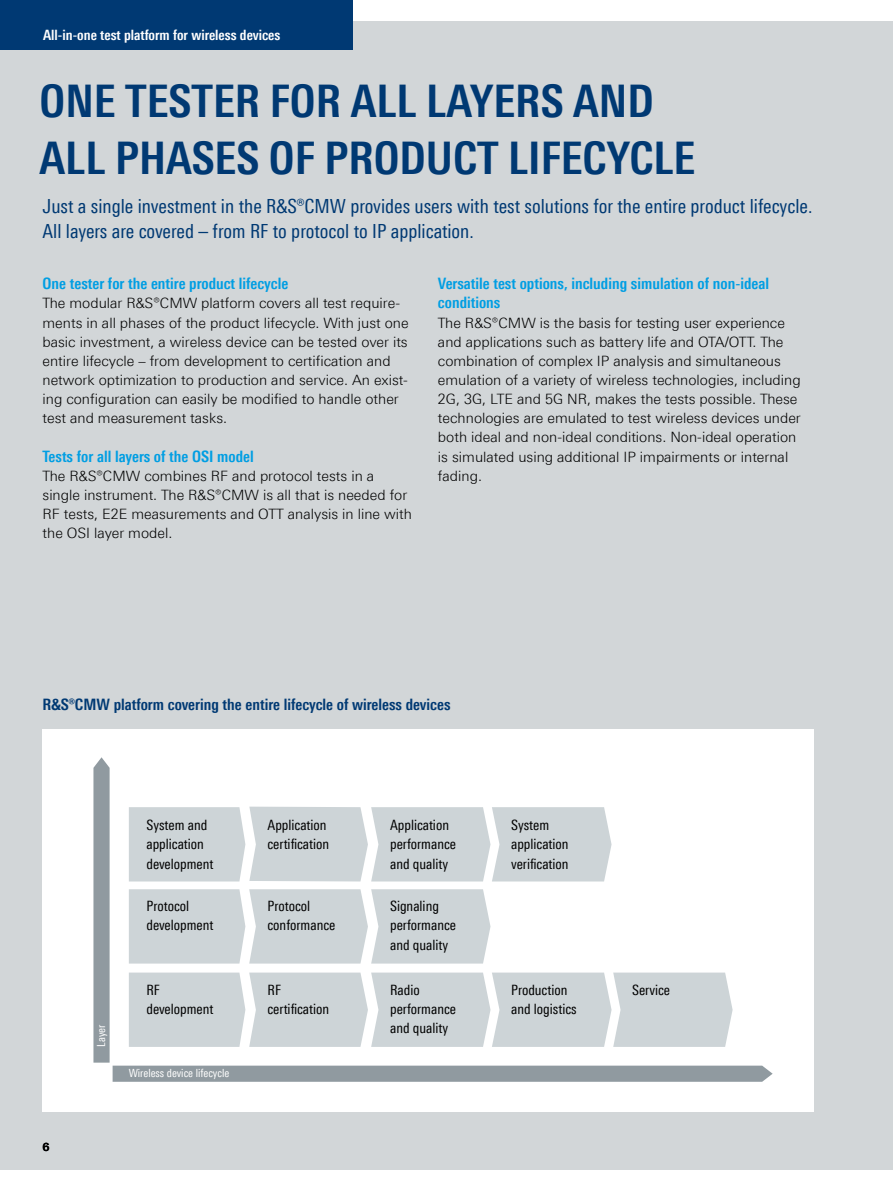
<style>
.page{position:relative;width:893px;height:1191px;background:#fff}
.page>*{position:absolute;margin:0;border:0;box-sizing:border-box;transform-origin:0 0}
.Seiten_Headline_30Pt{font:700 45px/57.4px "Linotype Univers 620 Cn";color:#003973}
.Teaser{font:19.5px/25.3px "Linotype Univers 420 Cn";color:#003973}
.Absatzfett_cyan{font:700 15.75px/19.2px "Linotype Univers 620 Cn";color:#009ee3}
.Grafiküberschrift{font:700 15.75px "Linotype Univers 620 Cn";color:#003973}
.Haupttext_ohne_Absta{font:300 14.25px/19.2px "Linotype Univers 330";color:#000}
.t1{font:14.25px/19.2px "Linotype Univers 420 Cn";color:#000}
.Registertext_schwarz{font:700 14.25px "Linotype Univers 620 Cn";color:#fff}
.t2{font:11.25px "Linotype Univers 420 Cn";color:#fff}
.t3{font:700 11.25px "Linotype Univers 630";color:#000}
</style>
<div class="page">
<div style="left:0;top:21px;width:893px;height:1148px;background:#d2d6d8"></div>
<div style="left:43px;top:729px;width:771px;height:383px;background:#fff"></div>
<svg style="left:93px;top:757px;width:680px;height:324px"></svg>
<div style="left:0;top:0;width:353px;height:50px;background:#003973"></div>
<p class="Registertext_schwarz" style="left:43px;top:27px;width:239px">All-in-one test platform for wireless devices</p>
<p class="Seiten_Headline_30Pt" style="left:40px;top:72px;width:657px">ONE TESTER FOR ALL LAYERS AND<br>ALL PHASES OF PRODUCT LIFECYCLE</p>
<p class="Teaser" style="left:43px;top:193px;width:771px">Just a single investment in the R&amp;S®CMW provides users with test solutions for the entire product lifecycle.<br>All layers are covered – from RF to protocol to IP application.</p>
<p class="Absatzfett_cyan" style="left:43px;top:274px;width:247px">One tester for the entire product lifecycle</p>
<p class="Haupttext_ohne_Absta" style="left:43px;top:293px;width:368px">The modular R&amp;S®CMW platform covers all test require&shy;ments in all phases of the product lifecycle. With just one basic investment, a wireless device can be tested over its entire lifecycle – from development to certification and network optimization to production and service. An exist&shy;ing configuration can easily be modified to handle other test and measurement tasks.</p>
<p class="Absatzfett_cyan" style="left:43px;top:446px;width:213px">Tests for all layers of the OSI model</p>
<p class="Haupttext_ohne_Absta" style="left:43px;top:466px;width:371px">The R&amp;S®CMW combines RF and protocol tests in a single instrument. The R&amp;S®CMW is all that is needed for RF tests, E2E measurements and OTT analysis in line with the OSI layer model.</p>
<p class="Absatzfett_cyan" style="left:438px;top:274px;width:333px">Versatile test options, including simulation of non‑ideal conditions</p>
<p class="Haupttext_ohne_Absta" style="left:438px;top:313px;width:364px">The R&amp;S®CMW is the basis for testing user experience and applications such as battery life and OTA/OTT. The combination of complex IP analysis and simultaneous emulation of a variety of wireless technologies, including 2G, 3G, LTE and 5G NR, makes the tests possible. These technologies are emulated to test wireless devices under both ideal and non-ideal conditions. Non-ideal operation is simulated using additional IP impairments or internal fading.</p>
<p class="Grafiküberschrift" style="left:43px;top:695px;width:409px">R&amp;S®CMW platform covering the entire lifecycle of wireless devices</p>
<p class="t3" style="left:43px;top:1139px;width:9px">6</p>
<p class="t2" style="left:95px;top:1047px;width:23px;rotate:-90deg">Layer</p>
<p class="t1" style="left:146px;top:815px;width:69px">System and application development</p>
<p class="t1" style="left:146px;top:896px;width:69px">Protocol development</p>
<p class="t1" style="left:146px;top:979px;width:69px">RF development</p>
<p class="t2" style="left:129px;top:1066px;width:102px">Wireless device lifecycle</p>
<p class="t1" style="left:268px;top:815px;width:63px">Application certification</p>
<p class="t1" style="left:268px;top:896px;width:69px">Protocol conformance</p>
<p class="t1" style="left:268px;top:979px;width:63px">RF certification</p>
<p class="t1" style="left:390px;top:815px;width:67px">Application performance and quality</p>
<p class="t1" style="left:390px;top:896px;width:67px">Signaling performance and quality</p>
<p class="t1" style="left:390px;top:979px;width:67px">Radio performance and quality</p>
<p class="t1" style="left:511px;top:815px;width:59px">System application verification</p>
<p class="t1" style="left:511px;top:979px;width:67px">Production and logistics</p>
<p class="t1" style="left:632px;top:979px;width:40px">Service</p>
</div>
